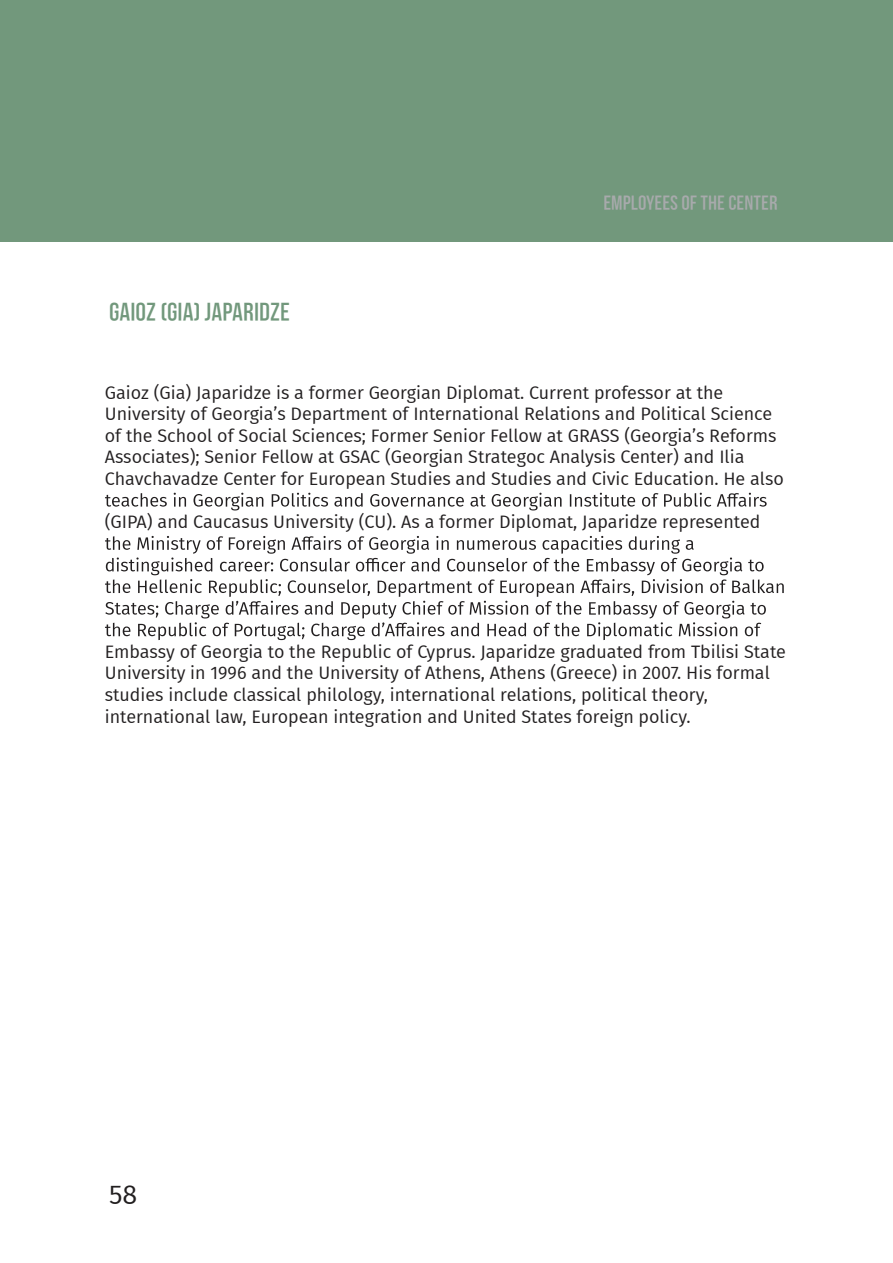
<style>
.page{position:relative;width:893px;height:1263px;background:#fff}
.page>*{position:absolute;margin:0;border:0;box-sizing:border-box;transform-origin:0 0}
.t1{font:27px "Fira GO";color:#221f20}
.t2{font:700 26.55px "GL Kirovi";color:#72987c}
.t3{font:700 21px "GL Kirovi";color:#a8aaac}
.t4{font:18px/21.6px "Fira GO";color:#221f20}
</style>
<div class="page">
<div style="left:0;top:1px;width:892px;height:241px;background:#72987c"></div>
<hr style="left:892px;top:1px;width:1px;height:241px;background:#72987c">
<svg style="left:105px;top:493px;width:662px;height:17px"></svg>
<svg style="left:105px;top:536px;width:679px;height:104px"></svg>
<h2 class="t2" style="left:109px;top:297px;width:182px">GAIOZ (GIA) JAPARIDZE</h2>
<p class="t3" style="left:603px;top:191px;width:176px">EMPLOYEES OF THE CENTER</p>
<p class="t4" style="left:105px;top:382px;width:681px">Gaioz (Gia) Japaridze is a former Georgian Diplomat. Current professor at the University of Georgia’s Department of International Relations and Political Science of the School of Social Sciences; Former Senior Fellow at GRASS (Georgia’s Reforms Associates); Senior Fellow at GSAC (Georgian Strategoc Analysis Center) and Ilia Chavchavadze Center for European Studies and Studies and Civic Education. He also</p>
<p class="t4" style="left:105px;top:511px;width:657px">(GIPA) and Caucasus University (CU). As a former Diplomat, Japaridze represented</p>
<p class="t4" style="left:105px;top:641px;width:683px">Embassy of Georgia to the Republic of Cyprus. Japaridze graduated from Tbilisi State University in 1996 and the University of Athens, Athens (Greece) in 2007. His formal studies include classical philology, international relations, political theory, international law, European integration and United States foreign policy.</p>
<h1 class="t1" style="left:109px;top:1179px;width:30px">58</h1>
</div>
